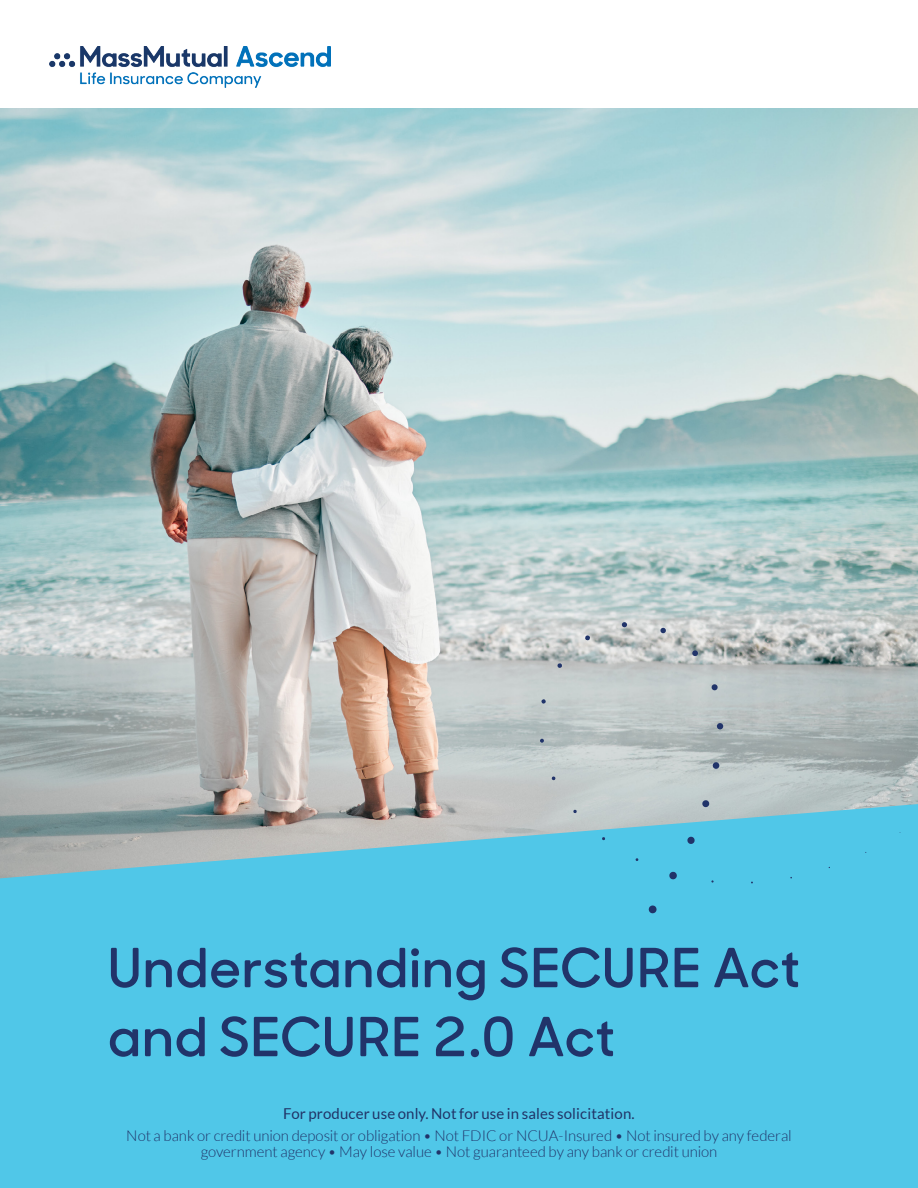
<style>
.page{position:relative;width:918px;height:1188px;background:#fff}
.page>*{position:absolute;margin:0;border:0;box-sizing:border-box;transform-origin:0 0}
.t1{font:600 54px/69px "MM Sharp Sans";letter-spacing:.02em;color:#21346a}
.t2{font:300 15px/16.5px "Lato";letter-spacing:-.005em;color:#21346a;text-align:center}
.t3{font:15px "Lato";letter-spacing:.01em;color:#213467}
</style>
<div class="page">
<img style="left:0;top:108px;width:918px;height:696px">
<img style="left:50px;top:47px;width:280px;height:41px">
<svg style="left:0;top:804px;width:918px;height:285px;background:#5bc3e0"></svg>
<svg style="left:648px;top:905px;width:9px;height:9px"></svg>
<svg style="left:687px;top:836px;width:8px;height:8px"></svg>
<svg style="left:702px;top:800px;width:8px;height:8px"></svg>
<div style="left:712px;top:762px;width:8px;height:7px;background:#21346a;border-radius:3px"></div>
<svg style="left:717px;top:723px;width:6px;height:6px"></svg>
<svg style="left:711px;top:684px;width:7px;height:7px"></svg>
<svg style="left:692px;top:650px;width:6px;height:6px"></svg>
<svg style="left:660px;top:627px;width:6px;height:7px"></svg>
<svg style="left:622px;top:622px;width:5px;height:5px"></svg>
<svg style="left:585px;top:635px;width:5px;height:6px"></svg>
<svg style="left:557px;top:663px;width:5px;height:5px"></svg>
<svg style="left:541px;top:699px;width:5px;height:5px"></svg>
<svg style="left:540px;top:739px;width:4px;height:4px"></svg>
<svg style="left:552px;top:776px;width:4px;height:4px"></svg>
<svg style="left:573px;top:810px;width:4px;height:3px"></svg>
<svg style="left:635px;top:858px;width:4px;height:3px"></svg>
<svg style="left:669px;top:871px;width:8px;height:9px"></svg>
<div style="left:0;top:1089px;width:918px;height:99px;background:#50c7e8"></div>
<h1 class="t1" style="left:108px;top:930px;width:694px">Understanding SECURE Act and SECURE 2.0 Act</h1>
<p class="t3" style="left:283px;top:1106px;width:353px">For producer use only. Not for use in sales solicitation.</p>
<p class="t2" style="left:126px;top:1127px;width:667px">Not a bank or credit union deposit or obligation • Not FDIC or NCUA-Insured • Not insured by any federal government agency • May lose value • Not guaranteed by any bank or credit union</p>
</div>
